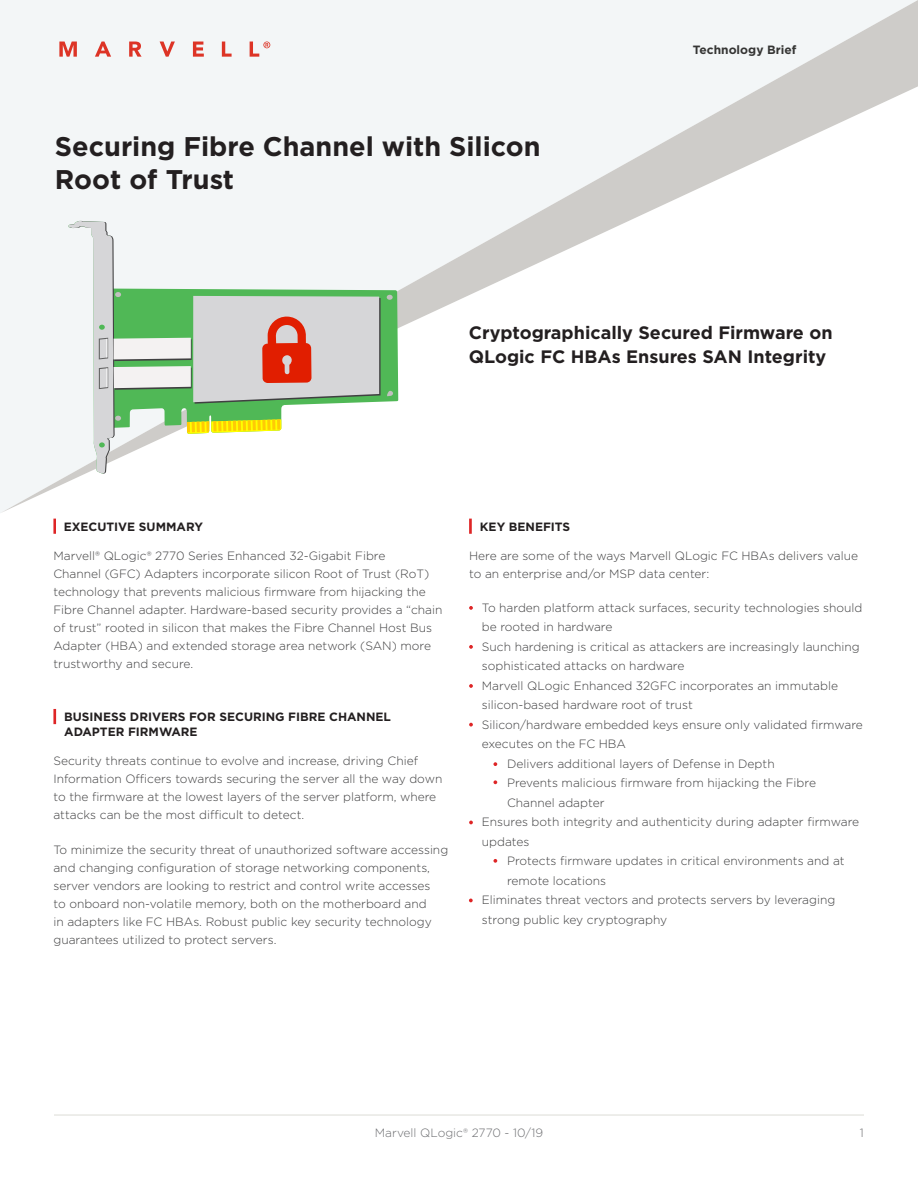
<style>
.page{position:relative;width:918px;height:1188px;background:#fff}
.page>*{position:absolute;margin:0;border:0;box-sizing:border-box;transform-origin:0 0}
.Main_Title{font:700 27px/33px "Gotham";color:#231f20}
.Subtitle{font:700 18px/24px "Gotham";color:#231f20}
.Subtitle-2{font:300 12px/18px "Gotham";color:#3e3e3f}
.Subtitle-3{font:700 12px/15px "Gotham";color:#231f20}
.t1{font:300 12px "Gotham";color:#6c6d70}
.t2{font:700 12px "Gotham";color:#353534}
</style>
<div class="page">
<svg style="left:0;top:0;width:918px;height:513px;fill:#f3f6f7"></svg>
<svg style="left:59px;top:42px;width:18px;height:15px"></svg>
<svg style="left:95px;top:42px;width:16px;height:15px"></svg>
<svg style="left:129px;top:42px;width:13px;height:15px"></svg>
<svg style="left:160px;top:42px;width:15px;height:15px"></svg>
<svg style="left:193px;top:42px;width:11px;height:15px"></svg>
<svg style="left:222px;top:42px;width:10px;height:15px"></svg>
<svg style="left:250px;top:42px;width:20px;height:15px"></svg>
<svg style="left:381px;top:220px;width:17px;height:254px"></svg>
<svg style="left:387px;top:295px;width:6px;height:5px"></svg>
<svg style="left:387px;top:391px;width:6px;height:6px"></svg>
<svg style="left:68px;top:220px;width:313px;height:254px"></svg>
<hr style="left:54px;top:1115px;width:810px;height:1px;background:#dcdcd6">
<div style="left:53px;top:519px;width:3px;height:15px;border:2px solid #de2526"></div>
<div style="left:53px;top:709px;width:3px;height:15px;border:2px solid #de2526"></div>
<svg style="left:469px;top:899px;width:4px;height:3px"></svg>
<div style="left:469px;top:519px;width:3px;height:15px;border:2px solid #de2526"></div>
<svg style="left:469px;top:606px;width:4px;height:4px"></svg>
<svg style="left:469px;top:645px;width:4px;height:4px"></svg>
<svg style="left:469px;top:684px;width:4px;height:4px"></svg>
<svg style="left:469px;top:723px;width:4px;height:4px"></svg>
<svg style="left:469px;top:821px;width:4px;height:3px"></svg>
<svg style="left:493px;top:762px;width:4px;height:4px"></svg>
<svg style="left:493px;top:859px;width:4px;height:4px"></svg>
<svg style="left:493px;top:780px;width:4px;height:4px"></svg>
<p class="Main_Title" style="left:55px;top:130px;width:487px">Securing Fibre Channel with Silicon<br>Root of Trust</p>
<p class="t2" style="left:693px;top:42px;width:105px">Technology Brief</p>
<p class="Subtitle" style="left:469px;top:321px;width:365px">Cryptographically Secured Firmware on<br>QLogic FC HBAs Ensures SAN Integrity</p>
<p class="Subtitle-3" style="left:64px;top:519px;width:141px">EXECUTIVE SUMMARY</p>
<p class="Subtitle-2" style="left:53px;top:547px;width:391px">Marvell® QLogic® 2770 Series Enhanced 32-Gigabit Fibre<br>Channel (GFC) Adapters incorporate silicon Root of Trust (RoT) technology that prevents malicious firmware from hijacking the Fibre Channel adapter. Hardware-based security provides a “chain of trust” rooted in silicon that makes the Fibre Channel Host Bus Adapter (HBA) and extended storage area network (SAN) more trustworthy and secure.</p>
<p class="Subtitle-3" style="left:64px;top:710px;width:328px">BUSINESS DRIVERS FOR SECURING FIBRE CHANNEL<br>ADAPTER FIRMWARE</p>
<p class="Subtitle-2" style="left:53px;top:752px;width:390px">Security threats continue to evolve and increase, driving Chief Information Officers towards securing the server all the way down to the firmware at the lowest layers of the server platform, where attacks can be the most difficult to detect.</p>
<p class="Subtitle-2" style="left:53px;top:841px;width:396px">To minimize the security threat of unauthorized software accessing and changing configuration of storage networking components, server vendors are looking to restrict and control write accesses<br>to onboard non-volatile memory, both on the motherboard and<br>in adapters like FC HBAs. Robust public key security technology guarantees utilized to protect servers.</p>
<p class="Subtitle-3" style="left:480px;top:519px;width:92px">KEY BENEFITS</p>
<p class="Subtitle-2" style="left:469px;top:547px;width:390px">Here are some of the ways Marvell QLogic FC HBAs delivers value to an enterprise and/or MSP data center:</p>
<p class="Subtitle-2" style="left:482px;top:598px;width:382px;line-height:19.5px">To harden platform attack surfaces, security technologies should be rooted in hardware</p>
<p class="Subtitle-2" style="left:482px;top:637px;width:379px;line-height:19.5px">Such hardening is critical as attackers are increasingly launching sophisticated attacks on hardware</p>
<p class="Subtitle-2" style="left:482px;top:676px;width:358px;line-height:19.5px">Marvell QLogic Enhanced 32GFC incorporates an immutable silicon-based hardware root of trust</p>
<p class="Subtitle-2" style="left:482px;top:715px;width:383px;line-height:19.5px">Silicon/hardware embedded keys ensure only validated firmware executes on the FC HBA</p>
<p class="Subtitle-2" style="left:507px;top:755px;width:269px">Delivers additional layers of Defense in Depth</p>
<p class="Subtitle-2" style="left:507px;top:773px;width:310px;line-height:19.5px">Prevents malicious firmware from hijacking the Fibre<br>Channel adapter</p>
<p class="Subtitle-2" style="left:482px;top:812px;width:379px;line-height:19.5px">Ensures both integrity and authenticity during adapter firmware updates</p>
<p class="Subtitle-2" style="left:507px;top:851px;width:339px;line-height:19.5px">Protects firmware updates in critical environments and at remote locations</p>
<p class="Subtitle-2" style="left:482px;top:890px;width:355px;line-height:19.5px">Eliminates threat vectors and protects servers by leveraging strong public key cryptography</p>
<p class="t1" style="left:375px;top:1126px;width:170px">Marvell QLogic® 2770 - 10/19</p>
<p class="t1" style="left:860px;top:1126px;width:6px">1</p>
</div>
